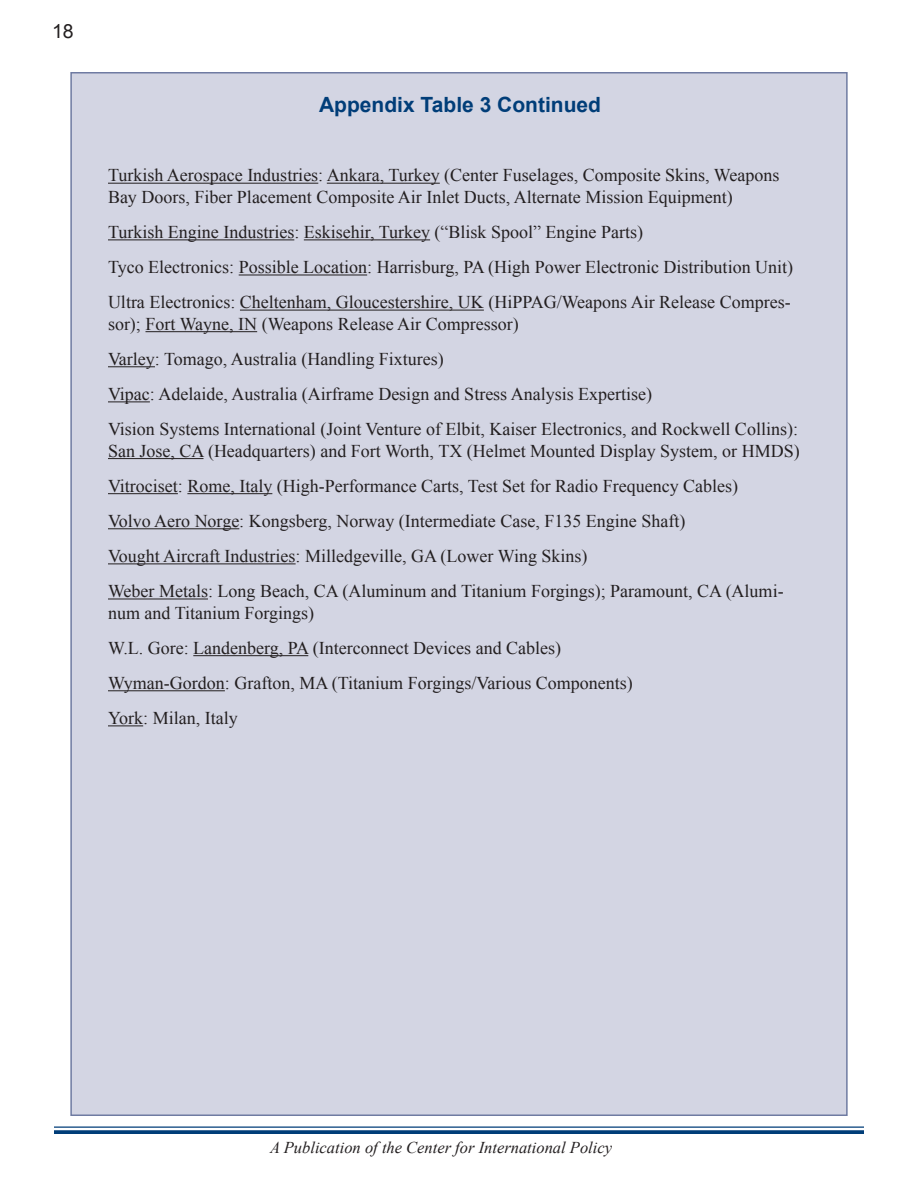
<style>
.page{position:relative;width:918px;height:1188px;background:#fff}
.page>*{position:absolute;margin:0;border:0;box-sizing:border-box;transform-origin:0 0}
.t1{font:700 21px "Arial";color:#003d78}
.t2{font:19.5px "Arial";color:#231f20}
.t3{font:18px/35.1px "Times New Roman";color:#231f20}
.t4{font:italic 16.5px "Times New Roman";color:#231f20}
</style>
<div class="page">
<hr style="left:54px;top:1126px;width:810px;height:2px;background:#003d78">
<svg style="left:54px;top:1130px;width:810px;height:4px;background:#0f4880"></svg>
<div style="left:71px;top:73px;width:776px;height:1042px;background:#d3d5e3"></div>
<hr style="left:108px;top:183px;width:210px;height:1px;background:#231f20">
<hr style="left:327px;top:183px;width:113px;height:1px;background:#231f20">
<hr style="left:108px;top:239px;width:186px;height:1px;background:#231f20">
<hr style="left:304px;top:239px;width:126px;height:1px;background:#231f20">
<hr style="left:239px;top:275px;width:128px;height:1px;background:#231f20">
<hr style="left:240px;top:310px;width:244px;height:1px;background:#231f20">
<hr style="left:145px;top:331px;width:112px;height:1px;background:#231f20">
<hr style="left:108px;top:366px;width:47px;height:1px;background:#231f20">
<hr style="left:108px;top:401px;width:42px;height:1px;background:#231f20">
<hr style="left:108px;top:458px;width:96px;height:1px;background:#231f20">
<hr style="left:108px;top:493px;width:70px;height:1px;background:#231f20">
<hr style="left:187px;top:493px;width:85px;height:1px;background:#231f20">
<hr style="left:108px;top:528px;width:131px;height:1px;background:#231f20">
<hr style="left:108px;top:563px;width:188px;height:1px;background:#231f20">
<hr style="left:108px;top:599px;width:100px;height:1px;background:#231f20">
<hr style="left:193px;top:655px;width:115px;height:1px;background:#231f20">
<hr style="left:108px;top:690px;width:117px;height:1px;background:#231f20">
<hr style="left:108px;top:725px;width:35px;height:1px;background:#231f20">
<p class="t2" style="left:52px;top:19px;width:23px">18</p>
<p class="t1" style="left:319px;top:91px;width:283px">Appendix Table 3 Continued</p>
<p class="t3" style="left:108px;top:164px;width:673px;line-height:21.6px">Turkish Aerospace Industries: Ankara, Turkey (Center Fuselages, Composite Skins, Weapons<br>Bay Doors, Fiber Placement Composite Air Inlet Ducts, Alternate Mission Equipment)</p>
<p class="t3" style="left:108px;top:214px;width:687px">Turkish Engine Industries: Eskisehir, Turkey (“Blisk Spool” Engine Parts)<br>Tyco Electronics: Possible Location: Harrisburg, PA (High Power Electronic Distribution Unit)<br>Ultra Electronics: Cheltenham, Gloucestershire, UK (HiPPAG/Weapons Air Release Compres-</p>
<p class="t3" style="left:108px;top:306px;width:692px">sor); Fort Wayne, IN (Weapons Release Air Compressor)<br>Varley: Tomago, Australia (Handling Fixtures)<br>Vipac: Adelaide, Australia (Airframe Design and Stress Analysis Expertise)<br>Vision Systems International (Joint Venture of Elbit, Kaiser Electronics, and Rockwell Collins):</p>
<p class="t3" style="left:108px;top:433px;width:693px">San Jose, CA (Headquarters) and Fort Worth, TX (Helmet Mounted Display System, or HMDS)<br>Vitrociset: Rome, Italy (High-Performance Carts, Test Set for Radio Frequency Cables)<br>Volvo Aero Norge: Kongsberg, Norway (Intermediate Case, F135 Engine Shaft)<br>Vought Aircraft Industries: Milledgeville, GA (Lower Wing Skins)<br>Weber Metals: Long Beach, CA (Aluminum and Titanium Forgings); Paramount, CA (Alumi-</p>
<p class="t3" style="left:108px;top:595px;width:526px">num and Titanium Forgings)<br>W.L. Gore: Landenberg, PA (Interconnect Devices and Cables)<br>Wyman-Gordon: Grafton, MA (Titanium Forgings/Various Components)<br>York: Milan, Italy</p>
<p class="t4" style="left:270px;top:1136px;width:344px">A Publication of the Center for International Policy</p>
</div>
